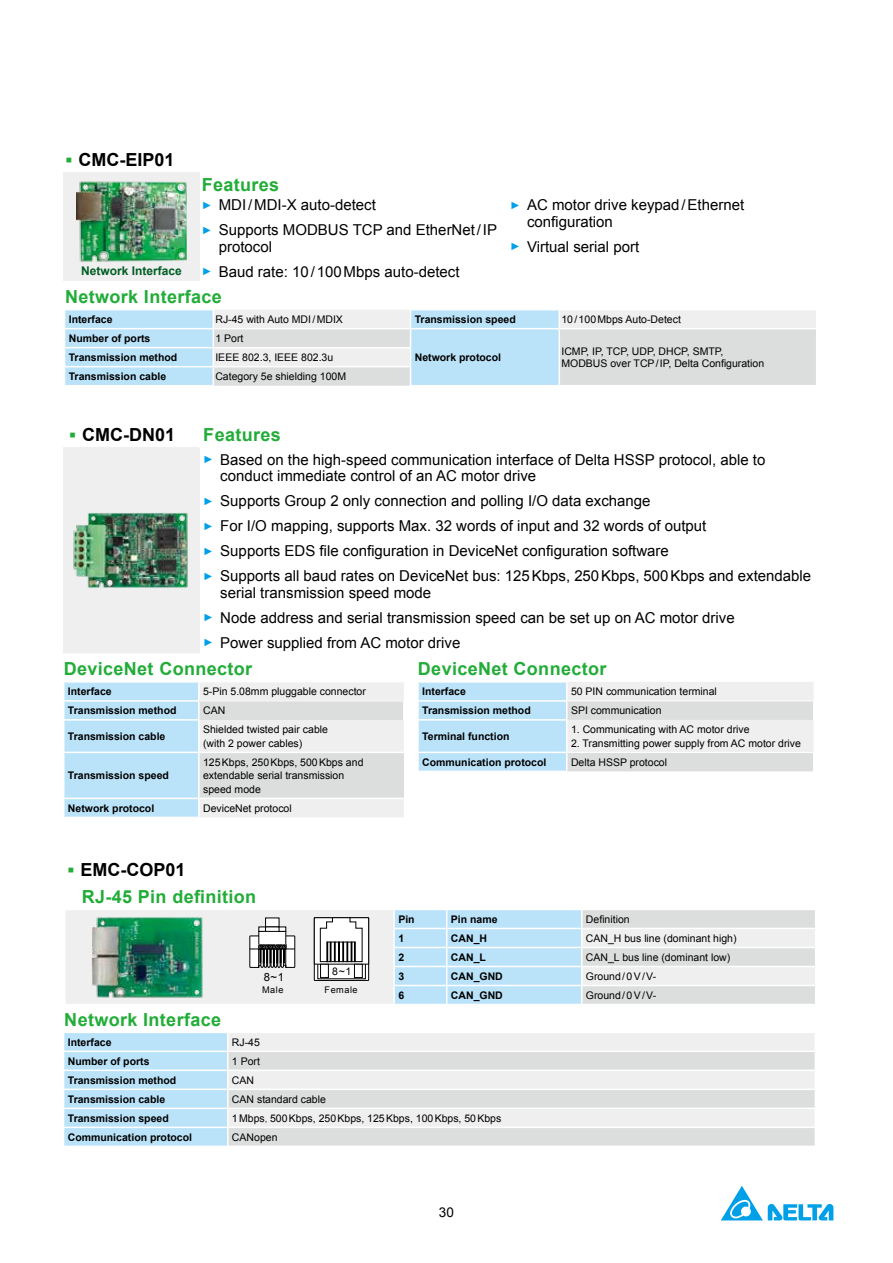
<style>
.page{position:relative;width:893px;height:1263px;background:#fff}
.page>*{position:absolute;margin:0;border:0;box-sizing:border-box;transform-origin:0 0}
.t1{font:700 18px/26.5px "Arial";letter-spacing:.02em;color:#22ac38}
.t2{font:700 18px "Arial";color:#000}
.t3{font:15px/25px "Arial";color:#000}
.t4{font:13.5px "Arial";color:#000}
.t5{font:700 12px "Arial";color:#005d24}
.t6{font:11.25px "Arial";color:#000}
.t7{font:10.5px/13.5px "Arial";color:#000}
.t8{font:700 10.5px "Arial";color:#000}
.t9{font:9.15px "Arial";letter-spacing:.055em;color:#040000}
.s1{color:#22ac38}
.s2{font-size:10.5px;color:#00a0e9}
.s3{color:#000}
.s4{font-family:"Adobe Ming Std";font-weight:300}
</style>
<div class="page">
<svg style="left:721px;top:1186px;width:112px;height:34px"></svg>
<svg style="left:64px;top:682px;width:340px;height:135px"></svg>
<svg style="left:418px;top:682px;width:396px;height:89px"></svg>
<hr style="left:417px;top:700px;width:150px;height:2px;background:#fff">
<div style="left:63px;top:448px;width:136px;height:206px;background:#efefef"></div>
<hr style="left:63px;top:653px;width:136px;height:2px;background:#fff">
<img style="left:73px;top:513px;width:115px;height:75px">
<div style="left:229px;top:1033px;width:164px;height:17px;background:#efefef"></div>
<svg style="left:228px;top:1052px;width:165px;height:93px;fill:#dcdddd"></svg>
<hr style="left:228px;top:1069px;width:588px;height:2px;background:#fff">
<hr style="left:228px;top:1088px;width:588px;height:2px;background:#fff">
<hr style="left:228px;top:1107px;width:588px;height:2px;background:#fff">
<hr style="left:228px;top:1126px;width:588px;height:2px;background:#fff">
<div style="left:228px;top:910px;width:165px;height:94px;background:#efefef"></div>
<svg style="left:64px;top:910px;width:164px;height:236px"></svg>
<hr style="left:64px;top:1004px;width:165px;height:1px;background:#fff">
<svg style="left:393px;top:910px;width:422px;height:235px"></svg>
<img style="left:90px;top:915px;width:115px;height:84px">
<div style="left:259px;top:931px;width:27px;height:14px;background:#fff"></div>
<div style="left:259px;top:931px;width:27px;height:14px;border:1px solid #000"></div>
<svg style="left:250px;top:936px;width:45px;height:32px"></svg>
<div style="left:266px;top:918px;width:13px;height:9px;background:#fff"></div>
<div style="left:265px;top:918px;width:14px;height:9px;border:1px solid #000"></div>
<div style="left:314px;top:917px;width:55px;height:63px;border:1px solid #000"></div>
<div style="left:318px;top:918px;width:47px;height:61px;background:#fff"></div>
<svg style="left:314px;top:918px;width:55px;height:46px"></svg>
<div style="left:314px;top:917px;width:55px;height:47px;border:1px solid #000"></div>
<div style="left:320px;top:964px;width:9px;height:14px;border:1px solid #000"></div>
<div style="left:354px;top:964px;width:8px;height:14px;border:1px solid #000"></div>
<svg style="left:320px;top:917px;width:42px;height:45px"></svg>
<div style="left:64px;top:173px;width:136px;height:108px;background:#efefef"></div>
<img style="left:76px;top:181px;width:111px;height:81px">
<svg style="left:65px;top:310px;width:751px;height:76px"></svg>
<hr style="left:410px;top:385px;width:149px;height:1px;background:#fff">
<p class="t2" style="left:66px;top:148px;width:110px"><span class="s1">▪</span> CMC-EIP01</p>
<p class="t5" style="left:81px;top:263px;width:102px">Network Interface</p>
<p class="t1" style="left:202px;top:171px;width:79px">Features</p>
<p class="t3" style="left:202px;top:193px;width:297px"><span class="s2">►</span> MDI/MDI-X auto-detect<br><span class="s2">►</span> Supports MODBUS TCP and EtherNet/IP</p>
<p class="t3" style="left:202px;top:234px;width:259px;text-indent:17px">protocol<br><span class="s2">►</span> Baud rate: 10/100Mbps auto-detect</p>
<p class="t3" style="left:527px;top:197px;width:219px;line-height:16.5px;text-indent:-17px"><span class="s2">►</span> AC motor drive keypad/Ethernet configuration</p>
<p class="t3" style="left:510px;top:234px;width:131px"><span class="s2">►</span> Virtual serial port</p>
<p class="t1" style="left:65px;top:284px;width:158px">Network Interface</p>
<p class="t8" style="left:69px;top:312px;width:45px">Interface</p>
<p class="t7" style="left:215px;top:313px;width:129px">RJ-45 with Auto MDI/MDIX</p>
<p class="t8" style="left:415px;top:312px;width:102px">Transmission speed</p>
<p class="t7" style="left:561px;top:313px;width:121px">10/100Mbps Auto-Detect</p>
<p class="t8" style="left:69px;top:331px;width:83px">Number of ports</p>
<p class="t7" style="left:215px;top:332px;width:30px">1 Port</p>
<p class="t8" style="left:415px;top:350px;width:88px">Network protocol</p>
<p class="t7" style="left:561px;top:345px;width:204px;line-height:12.6px">ICMP, IP, TCP, UDP, DHCP, SMTP,<br>MODBUS over TCP/IP, Delta Configuration</p>
<p class="t8" style="left:69px;top:350px;width:110px">Transmission method</p>
<p class="t7" style="left:215px;top:351px;width:119px">IEEE 802.3, IEEE 802.3u</p>
<p class="t8" style="left:69px;top:369px;width:99px">Transmission cable</p>
<p class="t7" style="left:215px;top:370px;width:132px">Category 5e shielding 100M</p>
<p class="t2" style="left:69px;top:422px;width:107px"><span class="s1">▪</span> CMC-DN01</p>
<p class="t1" style="left:203px;top:422px;width:79px">Features</p>
<p class="t3" style="left:220px;top:451px;width:547px;line-height:16.5px;text-indent:-17px"><span class="s2">►</span> Based on the high-speed communication interface of Delta HSSP protocol, able to conduct immediate control of an AC motor drive</p>
<p class="t3" style="left:203px;top:489px;width:609px"><span class="s2">►</span> Supports Group 2 only connection and polling I/O data exchange<br><span class="s2">►</span> For I/O mapping, supports Max. 32 words of input and 32 words of output<br><span class="s2">►</span> Supports EDS file configuration in DeviceNet configuration software<br><span class="s2">►</span> Supports all baud rates on DeviceNet bus: 125Kbps, 250Kbps, 500Kbps and extendable</p>
<p class="t3" style="left:203px;top:580px;width:533px;text-indent:17px">serial transmission speed mode<br><span class="s2">►</span> Node address and serial transmission speed can be set up on AC motor drive <span class="s2">►</span> Power supplied from AC motor drive</p>
<p class="t1" style="left:64px;top:656px;width:190px">DeviceNet Connector</p>
<p class="t8" style="left:68px;top:684px;width:45px">Interface</p>
<p class="t7" style="left:203px;top:685px;width:164px">5-Pin 5.08mm pluggable connector</p>
<p class="t8" style="left:68px;top:703px;width:110px">Transmission method</p>
<p class="t7" style="left:203px;top:704px;width:24px">CAN</p>
<p class="t8" style="left:68px;top:729px;width:99px">Transmission cable</p>
<p class="t7" style="left:203px;top:723px;width:126px">Shielded twisted pair cable (with 2 power cables)</p>
<p class="t8" style="left:68px;top:768px;width:102px">Transmission speed</p>
<p class="t7" style="left:203px;top:755px;width:162px">125Kbps, 250Kbps, 500Kbps and extendable serial transmission speed mode</p>
<p class="t8" style="left:68px;top:801px;width:88px">Network protocol</p>
<p class="t7" style="left:203px;top:801px;width:90px">DeviceNet protocol</p>
<p class="t1" style="left:82px;top:857px;width:176px;text-indent:-14px">▪ <span class="s3">EMC-COP01<br></span>RJ-45 Pin definition</p>
<p class="t6" style="left:264px;top:969px;width:22px">8~1</p>
<p class="t7" style="left:332px;top:965px;width:21px">8~1</p>
<p class="t9" style="left:262px;top:984px;width:23px">Male</p>
<p class="t9" style="left:325px;top:984px;width:35px">Female</p>
<p class="t1" style="left:418px;top:656px;width:190px">DeviceNet Connector</p>
<p class="t8" style="left:422px;top:684px;width:45px">Interface</p>
<p class="t7" style="left:571px;top:685px;width:147px">50 PIN communication terminal</p>
<p class="t8" style="left:422px;top:703px;width:110px">Transmission method</p>
<p class="t7" style="left:571px;top:704px;width:92px">SPI communication</p>
<p class="t8" style="left:422px;top:729px;width:89px">Terminal function</p>
<p class="t7" style="left:571px;top:723px;width:180px">1. Communicating with AC motor drive</p>
<p class="t7" style="left:571px;top:736px;width:231px">2. Transmitting power supply from AC motor drive</p>
<p class="t8" style="left:422px;top:755px;width:126px">Communication protocol</p>
<p class="t7" style="left:571px;top:755px;width:98px">Delta HSSP protocol</p>
<p class="t8" style="left:398px;top:912px;width:18px">Pin</p>
<p class="t8" style="left:451px;top:912px;width:48px">Pin name</p>
<p class="t7" style="left:586px;top:912px;width:45px">Definition</p>
<p class="t8" style="left:398px;top:931px;width:7px">1</p>
<p class="t8" style="left:451px;top:931px;width:38px">CAN_H</p>
<p class="t7" style="left:586px;top:931px;width:152px">CAN_H bus line (dominant high)</p>
<p class="t8" style="left:398px;top:950px;width:7px">2</p>
<p class="t8" style="left:451px;top:950px;width:36px">CAN_L</p>
<p class="t7" style="left:586px;top:950px;width:146px">CAN_L bus line (dominant low)</p>
<p class="t8" style="left:398px;top:969px;width:7px">3</p>
<p class="t8" style="left:451px;top:969px;width:53px">CAN_GND</p>
<p class="t7" style="left:586px;top:969px;width:72px">Ground/0V/V-</p>
<p class="t8" style="left:398px;top:988px;width:7px">6</p>
<p class="t8" style="left:451px;top:988px;width:53px">CAN_GND</p>
<p class="t7" style="left:586px;top:988px;width:72px">Ground/0V/V-</p>
<p class="t1" style="left:64px;top:1006px;width:158px">Network Interface</p>
<p class="t8" style="left:68px;top:1035px;width:45px">Interface</p>
<p class="t7" style="left:232px;top:1035px;width:30px">RJ-45</p>
<p class="t8" style="left:68px;top:1054px;width:83px">Number of ports</p>
<p class="t7" style="left:232px;top:1054px;width:30px">1 Port</p>
<p class="t8" style="left:68px;top:1073px;width:110px">Transmission method</p>
<p class="t7" style="left:232px;top:1073px;width:24px">CAN</p>
<p class="t8" style="left:68px;top:1092px;width:99px">Transmission cable</p>
<p class="t7" style="left:232px;top:1092px;width:95px">CAN standard cable</p>
<p class="t8" style="left:68px;top:1111px;width:102px">Transmission speed</p>
<p class="t7" style="left:232px;top:1111px;width:271px">1Mbps<span class="s4">,</span> 500Kbps, 250Kbps, 125Kbps, 100Kbps, 50Kbps</p>
<p class="t8" style="left:68px;top:1130px;width:126px">Communication protocol</p>
<p class="t7" style="left:232px;top:1130px;width:47px">CANopen</p>
<p class="t4" style="left:439px;top:1203px;width:17px">30</p>
</div>
